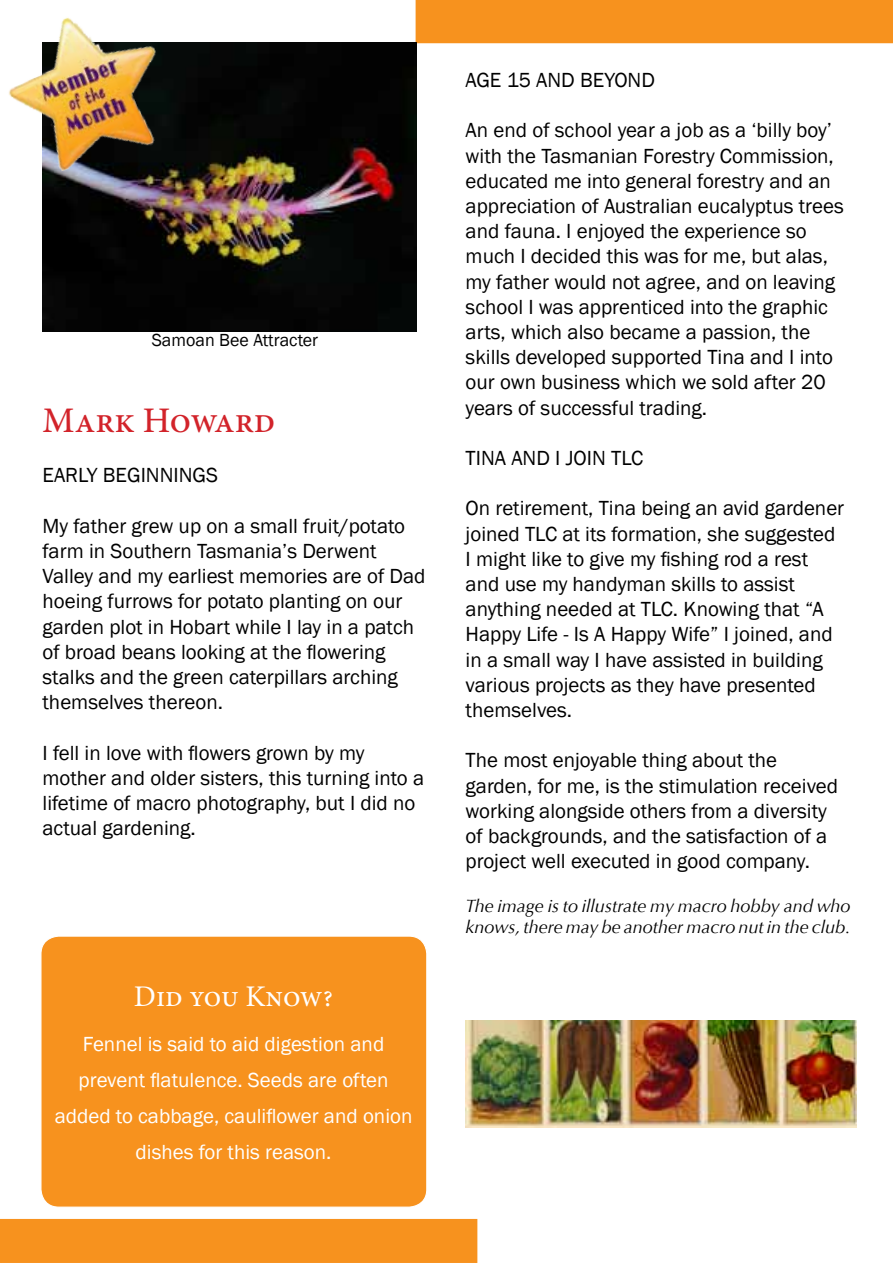
<style>
.page{position:relative;width:893px;height:1263px;background:#fff}
.page>*{position:absolute;margin:0;border:0;box-sizing:border-box;transform-origin:0 0}
.t1{font:500 36px "Minion Pro";letter-spacing:-.01em;color:#d2232a}
.t2{font:30px "Minion Pro";letter-spacing:-.005em;color:#fff}
.t3{font:21px/25.2px "Franklin Gothic";color:#000}
.t4{font:21px/36px "Franklin Gothic";color:#fff;text-align:center}
.t5{font:italic 18px/21.6px "Optima";color:#000}
.t6{font:18px "Franklin Gothic";color:#000}
</style>
<div class="page">
<div style="left:416px;top:0;width:477px;height:42px;background:#f7921e"></div>
<div style="left:416px;top:0;width:477px;height:43px;border:2px solid #f7921e"></div>
<div style="left:0;top:1220px;width:477px;height:42px;background:#f7921e"></div>
<div style="left:0;top:1219px;width:477px;height:44px;border:2px solid #f7921e"></div>
<img style="left:43px;top:43px;width:374px;height:289px">
<img style="left:9px;top:17px;width:181px;height:173px">
<img style="left:466px;top:1020px;width:390px;height:107px">
<div style="left:41px;top:936px;width:386px;height:271px;background:#f7921e;border-radius:18px"></div>
<div style="left:40px;top:935px;width:387px;height:273px;border:1px solid #fff;border-radius:18px"></div>
<p class="t6" style="left:152px;top:328px;width:168px">Samoan Bee Attracter</p>
<h1 class="t1" style="left:43px;top:396px;width:234px">Mark Howard</h1>
<p class="t3" style="left:43px;top:463px;width:175px">Early Beginnings</p>
<p class="t3" style="left:43px;top:514px;width:385px">My father grew up on a small fruit/potato farm in Southern Tasmania’s Derwent Valley and my earliest memories are of Dad hoeing furrows for potato planting on our garden plot in Hobart while I lay in a patch of broad beans looking at the flowering stalks and the green caterpillars arching themselves thereon.</p>
<p class="t3" style="left:43px;top:740px;width:383px">I fell in love with flowers grown by my mother and older sisters, this turning into a lifetime of macro photography, but I did no actual gardening.</p>
<h2 class="t2" style="left:134px;top:976px;width:201px">Did you Know?</h2>
<p class="t4" style="left:55px;top:1026px;width:359px">Fennel is said to aid digestion and prevent flatulence. Seeds are often added to cabbage, cauliflower and onion dishes for this reason.</p>
<p class="t3" style="left:466px;top:68px;width:188px">Age 15 and beyond</p>
<p class="t3" style="left:466px;top:118px;width:380px">An end of school year a job as a ‘billy boy’ with the Tasmanian Forestry Commission, educated me into general forestry and an appreciation of Australian eucalyptus trees and fauna. I enjoyed the experience so much I decided this was for me, but alas, my father would not agree, and on leaving school I was apprenticed into the graphic arts, which also became a passion, the skills developed supported Tina and I into our own business which we sold after 20 years of successful trading.</p>
<p class="t3" style="left:466px;top:446px;width:179px">Tina and I join TLC</p>
<p class="t3" style="left:466px;top:496px;width:380px">On retirement, Tina being an avid gardener joined TLC at its formation, she suggested I might like to give my fishing rod a rest and use my handyman skills to assist anything needed at TLC. Knowing that “A Happy Life - Is A Happy Wife” I joined, and in a small way I have assisted in building various projects as they have presented themselves.</p>
<p class="t3" style="left:466px;top:748px;width:374px">The most enjoyable thing about the garden, for me, is the stimulation received working alongside others from a diversity of backgrounds, and the satisfaction of a project well executed in good company.</p>
<p class="t5" style="left:466px;top:895px;width:386px">The image is to illustrate my macro hobby and who knows, there may be another macro nut in the club.</p>
</div>
